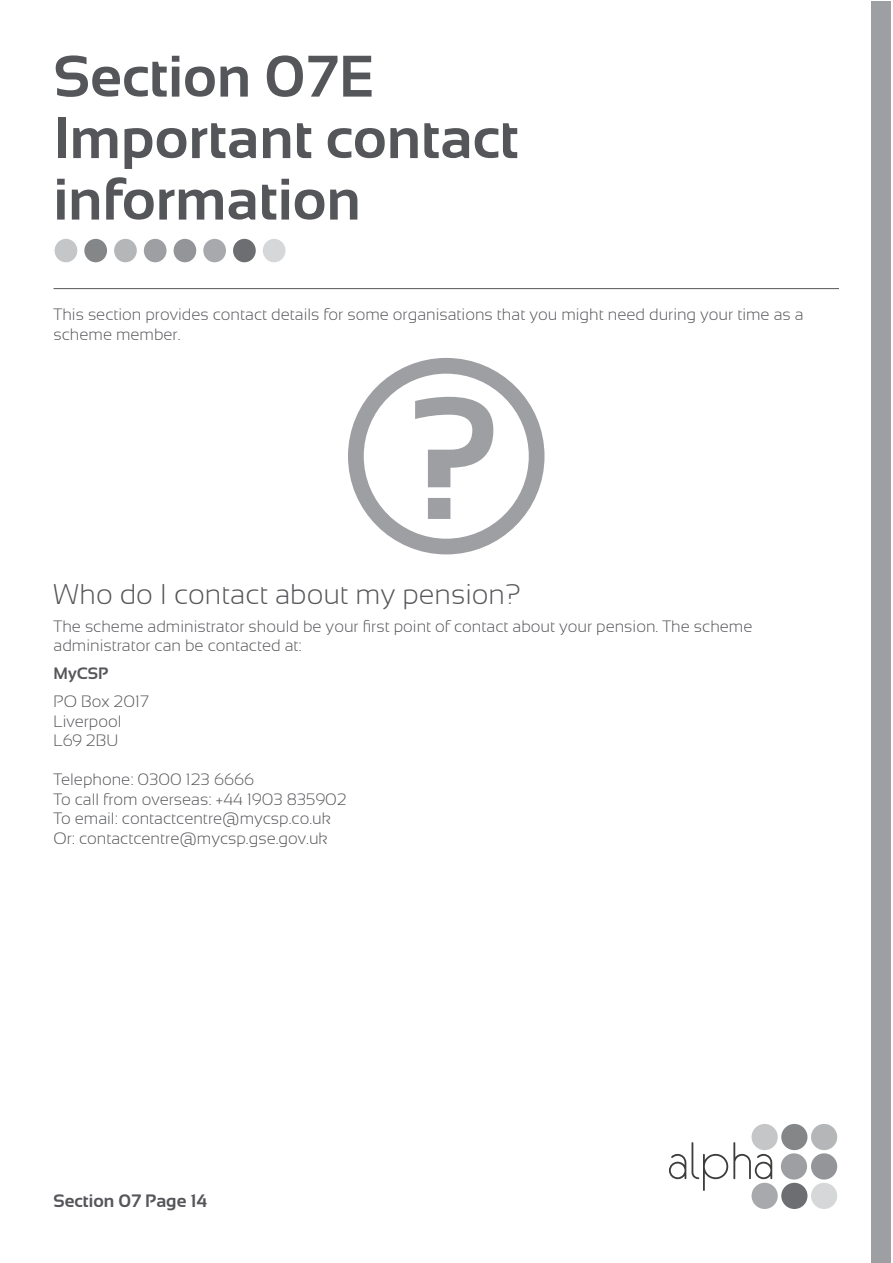
<style>
.page{position:relative;width:893px;height:1263px;background:#fff}
.page>*{position:absolute;margin:0;border:0;box-sizing:border-box;transform-origin:0 0}
.t1{font:700 174.9px "Sansation";color:#9d9fa2}
.t2{font:700 58.5px/61.5px "Sansation";color:#55565a}
.t3{font:300 28.5px "Sansation";color:#55565a}
.t4{font:700 18px "Sansation";color:#55565a}
.t5{font:300 16.5px/19.5px "Sansation";color:#55565a}
.t6{font:700 16.5px "Sansation";color:#55565a}
</style>
<div class="page">
<div style="left:781px;top:1153px;width:26px;height:26px;background:#9d9fa2;border-radius:50%"></div>
<div style="left:811px;top:1153px;width:26px;height:26px;background:#939598;border-radius:50%"></div>
<div style="left:781px;top:1124px;width:26px;height:26px;background:#848688;border-radius:50%"></div>
<div style="left:811px;top:1124px;width:26px;height:26px;background:#b4b6b8;border-radius:50%"></div>
<div style="left:751px;top:1124px;width:27px;height:26px;background:#c4c6c8;border-radius:50%"></div>
<div style="left:781px;top:1183px;width:26px;height:26px;background:#6d6e71;border-radius:50%"></div>
<div style="left:811px;top:1183px;width:26px;height:26px;background:#d5d7d8;border-radius:50%"></div>
<div style="left:751px;top:1183px;width:27px;height:26px;background:#a7a9ac;border-radius:50%"></div>
<svg style="left:669px;top:1142px;width:103px;height:49px"></svg>
<hr style="left:54px;top:288px;width:785px;height:1px;background:#55565a">
<div style="left:84px;top:239px;width:23px;height:23px;background:#848688;border-radius:50%"></div>
<div style="left:144px;top:239px;width:23px;height:23px;background:#9d9fa2;border-radius:50%"></div>
<div style="left:233px;top:239px;width:23px;height:23px;background:#6d6e71;border-radius:50%"></div>
<div style="left:174px;top:239px;width:22px;height:23px;background:#939598;border-radius:50%"></div>
<div style="left:114px;top:239px;width:23px;height:23px;background:#b4b6b8;border-radius:50%"></div>
<div style="left:55px;top:239px;width:22px;height:23px;background:#c4c6c8;border-radius:50%"></div>
<div style="left:203px;top:239px;width:23px;height:23px;background:#a7a9ac;border-radius:50%"></div>
<div style="left:263px;top:239px;width:22px;height:23px;background:#d5d7d8;border-radius:50%"></div>
<div style="left:871px;top:1px;width:20px;height:1261px;background:#9d9fa2"></div>
<div style="left:348px;top:358px;width:196px;height:196px;border:16px solid #9d9fa2;border-radius:50%"></div>
<h2 class="t2" style="left:54px;top:46px;width:467px">Section 07E<br>Important contact information</h2>
<p class="t5" style="left:54px;top:305px;width:752px">This section provides contact details for some organisations that you might need during your time as a scheme member.</p>
<h1 class="t1" style="left:407px;top:361px;width:97px">?</h1>
<h3 class="t3" style="left:54px;top:578px;width:469px">Who do I contact about my pension?</h3>
<p class="t5" style="left:54px;top:616px;width:700px">The scheme administrator should be your first point of contact about your pension. The scheme administrator can be contacted at:</p>
<p class="t6" style="left:54px;top:664px;width:56px">MyCSP</p>
<p class="t5" style="left:54px;top:692px;width:97px">PO Box 2017<br>Liverpool<br>L69 2BU</p>
<p class="t5" style="left:54px;top:770px;width:295px">Telephone: 0300 123 6666<br>To call from overseas: +44 1903 835902<br>To email: contactcentre@mycsp.co.uk Or: contactcentre@mycsp.gse.gov.uk</p>
<p class="t4" style="left:54px;top:1190px;width:155px">Section 07 Page 14</p>
</div>
